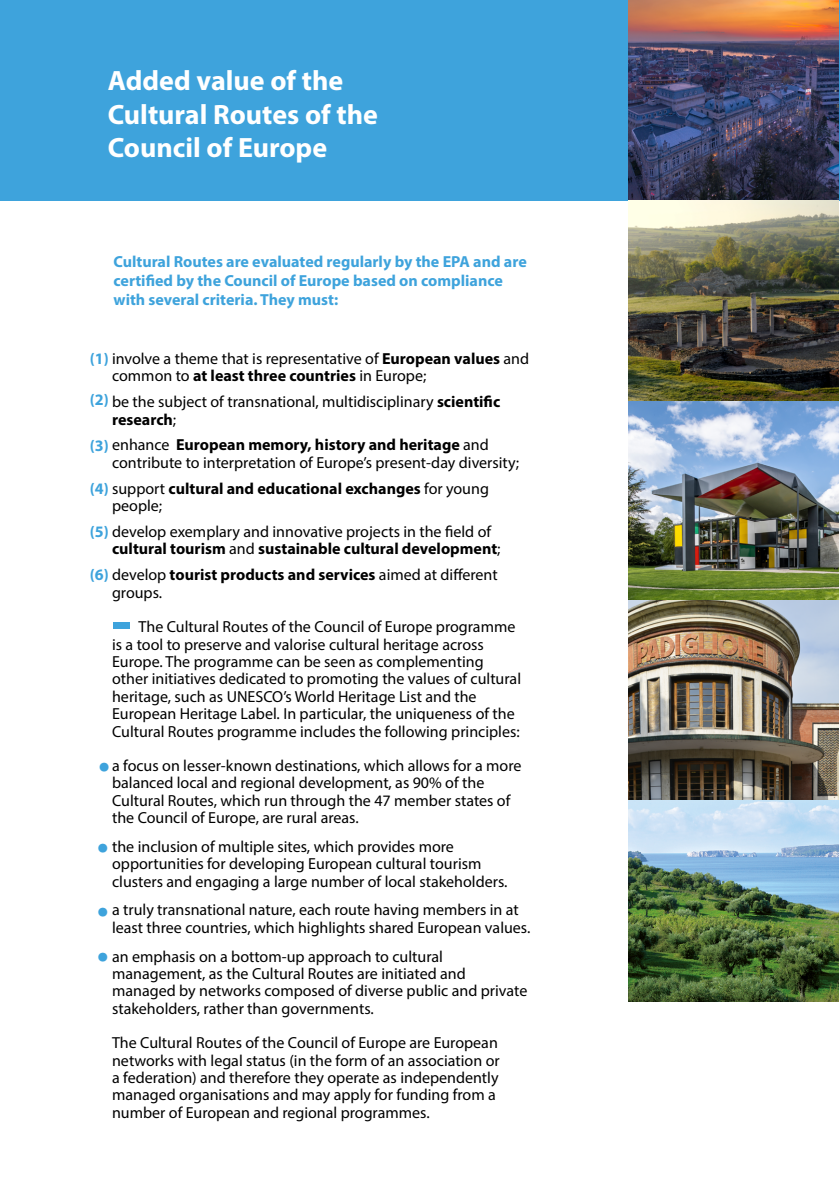
<style>
.page{position:relative;width:840px;height:1191px;background:#fff}
.page>*{position:absolute;margin:0;border:0;box-sizing:border-box;transform-origin:0 0}
.t1{font:700 62px "Myriad Pro";color:#3ea3dc}
.t2{font:700 34px/64.2px "Myriad Pro";color:#3ea3dc}
.t3{font:700 28px/33.6px "Myriad Pro";color:#fff}
.t4{font:16px/17.4px "Myriad Pro";color:#000}
.t5{font:700 16px/19.2px "Myriad Pro";color:#3ea3dc}
.t6{font:700 16px/17.4px "Myriad Pro";color:#000}
.s1{font-weight:700;color:#3ea3dc}
.s2{font-weight:700}
.s3{color:#3ea3dc}
.s4{font-weight:400}
</style>
<div class="page">
<div style="left:0;top:0;width:839px;height:200px;background:#3ea3dc"></div>
<img style="left:628px;top:0;width:210px;height:1001px">
<h3 class="t3" style="left:108px;top:63px;width:271px">Added value of the<br>Cultural Routes of the<br>Council of Europe</h3>
<p class="t5" style="left:113px;top:251px;width:414px">Cultural Routes are evaluated regularly by the EPA and are certified by the Council of Europe based on compliance with several criteria. They must:</p>
<p class="t4" style="left:112px;top:349px;width:418px;text-indent:-22px"><span class="s1">(1)</span> involve a theme that is representative of <span class="s2">European values</span> and common to <span class="s2">at least three countries</span> in Europe;</p>
<p class="t4" style="left:112px;top:393px;width:389px">be the subject of transnational, multidisciplinary <span class="s2">scientific research</span>;</p>
<p class="t4" style="left:112px;top:436px;width:408px;text-indent:-22px"><span class="s1">(3)</span> enhance <span class="s2">European memory, history and heritage</span> and contribute to interpretation of Europe’s present-day diversity;</p>
<p class="t6" style="left:112px;top:479px;width:378px;text-indent:-22px"><span class="s3">(4)</span> <span class="s4">support</span> cultural and educational exchanges <span class="s4">for young people;</span></p>
<p class="t4" style="left:112px;top:523px;width:390px;text-indent:-22px"><span class="s1">(5)</span> develop exemplary and innovative projects in the field of <span class="s2">cultural tourism</span> and <span class="s2">sustainable cultural development</span>;</p>
<p class="t4" style="left:112px;top:566px;width:387px;text-indent:-22px"><span class="s1">(6)</span> develop <span class="s2">tourist products and services</span> aimed at different groups.</p>
<p class="t4" style="left:112px;top:618px;width:410px;text-indent:26px">The Cultural Routes of the Council of Europe programme is a tool to preserve and valorise cultural heritage across Europe. The programme can be seen as complementing other initiatives dedicated to promoting the values of cultural heritage, such as UNESCO’s World Heritage List and the European Heritage Label. In particular, the uniqueness of the Cultural Routes programme includes the following principles:</p>
<p class="t4" style="left:112px;top:756px;width:410px">a focus on lesser-known destinations, which allows for a more balanced local and regional development, as 90% of the Cultural Routes, which run through the 47 member states of the Council of Europe, are rural areas.</p>
<p class="t4" style="left:112px;top:837px;width:396px">the inclusion of multiple sites, which provides more opportunities for developing European cultural tourism clusters and engaging a large number of local stakeholders.</p>
<p class="t4" style="left:112px;top:901px;width:419px">a truly transnational nature, each route having members in at least three countries, which highlights shared European values.</p>
<p class="t4" style="left:112px;top:947px;width:416px">an emphasis on a bottom-up approach to cultural management, as the Cultural Routes are initiated and managed by networks composed of diverse public and private stakeholders, rather than governments.</p>
<p class="t4" style="left:112px;top:1034px;width:389px">The Cultural Routes of the Council of Europe are European networks with legal status (in the form of an association or a federation) and therefore they operate as independently managed organisations and may apply for funding from a number of European and regional programmes.</p>
<p class="t5" style="left:90px;top:390px;width:20px">(2)</p>
<h1 class="t1" style="left:112px;top:580px;width:21px">-</h1>
<h2 class="t2" style="left:98px;top:731px;width:13px">•</h2>
<h2 class="t2" style="left:97px;top:812px;width:13px">• •</h2>
<h2 class="t2" style="left:97px;top:921px;width:13px">•</h2>
</div>
